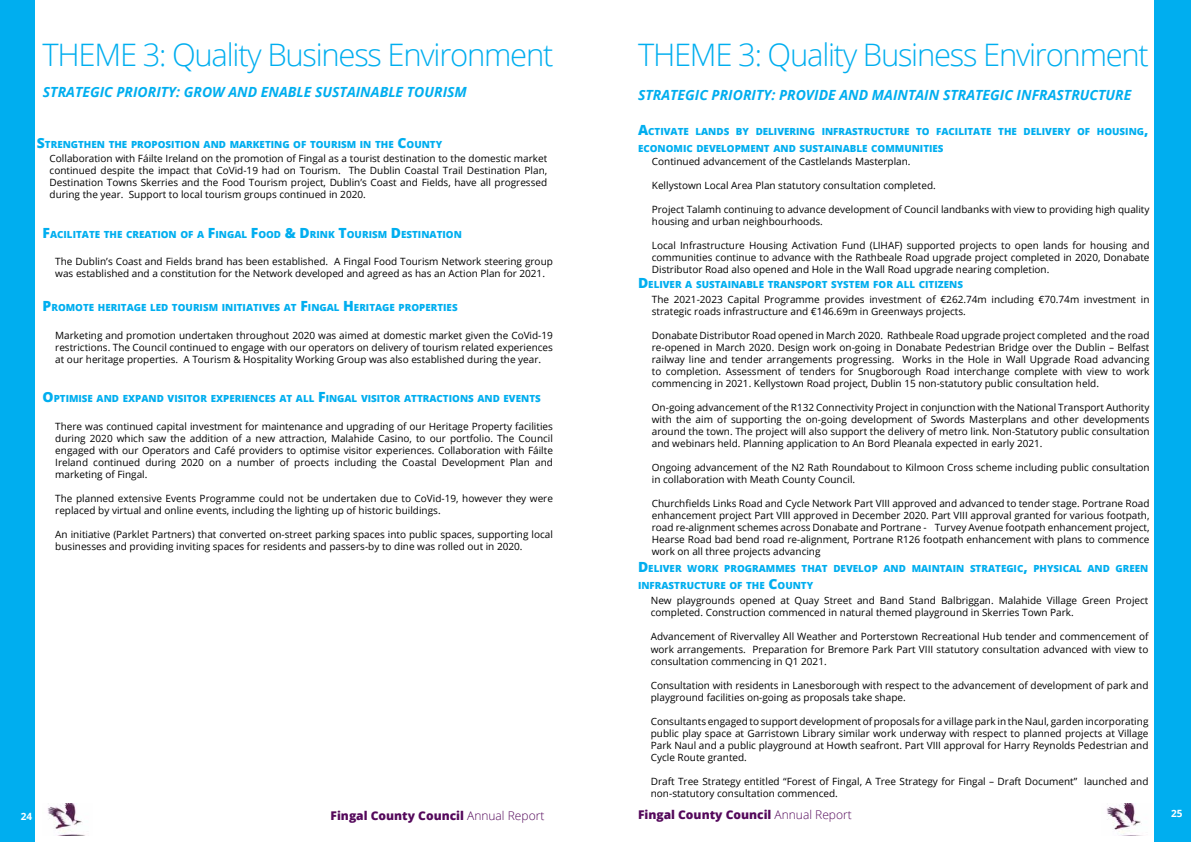
<style>
.page{position:relative;width:1191px;height:842px;background:#fff}
.page>*{position:absolute;margin:0;border:0;box-sizing:border-box;transform-origin:0 0}
.t1{font:300 31px "Open Sans";letter-spacing:-.04em;color:#00aeef}
.t2{font:italic 700 14px "Open Sans";color:#00aeef}
.t3{font:800 12px "Open Sans";color:#54085b}
.t4{font:10px/12px "Open Sans";color:#000;text-align:justify}
.t5{font:300 10px "Open Sans";color:#54075b}
.t6{font:700 10px "Open Sans";color:#fff}
.t7{font:800 9.8px/16.8px "Open Sans";color:#00aeef}
.s1{font-size:14px}
.s2{font-weight:300}
.s3{font-weight:700;color:#fff}
</style>
<div class="page">
<img style="left:1106px;top:803px;width:37px;height:33px">
<img style="left:47px;top:803px;width:38px;height:33px">
<div style="left:0;top:0;width:34px;height:842px;background:#00aeef"></div>
<div style="left:1154px;top:0;width:37px;height:842px;background:#00aeef"></div>
<h1 class="t1" style="left:43px;top:34px;width:512px">THEME 3: Quality Business Environment</h1>
<h2 class="t2" style="left:43px;top:82px;width:425px">STRATEGIC PRIORITY: GROW AND ENABLE SUSTAINABLE TOURISM</h2>
<p class="t7" style="left:37px;top:136px;width:407px"><span class="s1">S</span>TRENGTHEN THE PROPOSITION AND MARKETING OF TOURISM IN THE <span class="s1">C</span>OUNTY</p>
<p class="t4" style="left:50px;top:152px;width:499px">Collaboration with Fáilte Ireland on the promotion of Fingal as a tourist destination to the domestic market continued despite the impact that CoVid-19 had on Tourism. The Dublin Coastal Trail Destination Plan, Destination Towns Skerries and the Food Tourism project, Dublin’s Coast and Fields, have all progressed during the year. Support to local tourism groups continued in 2020.</p>
<p class="t7" style="left:43px;top:225px;width:421px"><span class="s1">F</span>ACILITATE THE CREATION OF A <span class="s1">F</span>INGAL <span class="s1">F</span>OOD <span class="s1">&amp; D</span> RINK <span class="s1">T</span>OURISM <span class="s1">D</span> ESTINATION</p>
<p class="t4" style="left:55px;top:255px;width:499px">The Dublin’s Coast and Fields brand has been established. A Fingal Food Tourism Network steering group was established and a constitution for the Network developed and agreed as has an Action Plan for 2021.</p>
<p class="t7" style="left:43px;top:299px;width:416px"><span class="s1">P</span>ROMOTE HERITAGE LED TOURISM INITIATIVES AT <span class="s1">F</span>INGAL <span class="s1">H</span> ERITAGE PROPERTIES</p>
<p class="t4" style="left:55px;top:329px;width:499px">Marketing and promotion undertaken throughout 2020 was aimed at domestic market given the CoVid-19 restrictions. The Council continued to engage with our operators on delivery of tourism related experiences at our heritage properties. A Tourism &amp; Hospitality Working Group was also established during the year.</p>
<p class="t7" style="left:43px;top:389px;width:500px"><span class="s1">O</span>PTIMISE AND EXPAND VISITOR EXPERIENCES AT ALL <span class="s1">F</span>INGAL VISITOR ATTRACTIONS AND EVENTS</p>
<p class="t4" style="left:55px;top:420px;width:499px">There was continued capital investment for maintenance and upgrading of our Heritage Property facilities during 2020 which saw the addition of a new attraction, Malahide Casino, to our portfolio. The Council engaged with our Operators and Café providers to optimise visitor experiences. Collaboration with Fáilte Ireland continued during 2020 on a number of proects including the Coastal Development Plan and marketing of Fingal.</p>
<p class="t4" style="left:55px;top:492px;width:499px">The planned extensive Events Programme could not be undertaken due to CoVid-19, however they were replaced by virtual and online events, including the lighting up of historic buildings.</p>
<p class="t4" style="left:55px;top:528px;width:499px">An initiative (Parklet Partners) that converted on-street parking spaces into public spaces, supporting local businesses and providing inviting spaces for residents and passers-by to dine was rolled out in 2020.</p>
<h1 class="t1" style="left:638px;top:34px;width:512px">THEME 3: Quality Business Environment</h1>
<h2 class="t2" style="left:638px;top:85px;width:495px">STRATEGIC PRIORITY: PROVIDE AND MAINTAIN STRATEGIC INFRASTRUCTURE</h2>
<p class="t7" style="left:638px;top:123px;width:512px"><span class="s1">A</span>CTIVATE LANDS BY DELIVERING INFRASTRUCTURE TO FACILITATE THE DELIVERY OF HOUSING<span class="s1">,<br></span>ECONOMIC DEVELOPMENT AND SUSTAINABLE COMMUNITIES</p>
<p class="t4" style="left:652px;top:155px;width:260px">Continued advancement of the Castlelands Masterplan.</p>
<p class="t4" style="left:652px;top:179px;width:285px">Kellystown Local Area Plan statutory consultation completed.</p>
<p class="t4" style="left:652px;top:203px;width:499px">Project Talamh continuing to advance development of Council landbanks with view to providing high quality housing and urban neighbourhoods.</p>
<p class="t4" style="left:652px;top:239px;width:499px">Local Infrastructure Housing Activation Fund (LIHAF) supported projects to open lands for housing and communities continue to advance with the Rathbeale Road upgrade project completed in 2020, Donabate Distributor Road also opened and Hole in the Wall Road upgrade nearing completion.</p>
<p class="t7" style="left:638px;top:275px;width:326px"><span class="s1">D</span> ELIVER A SUSTAINABLE TRANSPORT SYSTEM FOR ALL CITIZENS</p>
<p class="t4" style="left:652px;top:293px;width:499px">The 2021-2023 Capital Programme provides investment of €262.74m including €70.74m investment in strategic roads infrastructure and €146.69m in Greenways projects.</p>
<p class="t4" style="left:652px;top:329px;width:499px">Donabate Distributor Road opened in March 2020. Rathbeale Road upgrade project completed and the road re-opened in March 2020. Design work on-going in Donabate Pedestrian Bridge over the Dublin – Belfast railway line and tender arrangements progressing. Works in the Hole in Wall Upgrade Road advancing to completion. Assessment of tenders for Snugborough Road interchange complete with view to work commencing in 2021. Kellystown Road project, Dublin 15 non-statutory public consultation held.</p>
<p class="t4" style="left:652px;top:401px;width:499px">On-going advancement of the R132 Connectivity Project in conjunction with the National Transport Authority with the aim of supporting the on-going development of Swords Masterplans and other developments around the town. The project will also support the delivery of metro link. Non-Statutory public consultation and webinars held. Planning application to An Bord Pleanala expected in early 2021.</p>
<p class="t4" style="left:652px;top:461px;width:499px">Ongoing advancement of the N2 Rath Roundabout to Kilmoon Cross scheme including public consultation in collaboration with Meath County Council.</p>
<p class="t4" style="left:652px;top:497px;width:499px">Churchfields Links Road and Cycle Network Part VIII approved and advanced to tender stage. Portrane Road enhancement project Part VIII approved in December 2020. Part VIII approval granted for various footpath, road re-alignment schemes across Donabate and Portrane - Turvey Avenue footpath enhancement project, Hearse Road bad bend road re-alignment, Portrane R126 footpath enhancement with plans to commence work on all three projects advancing</p>
<p class="t7" style="left:638px;top:559px;width:512px"><span class="s1">D</span> ELIVER WORK PROGRAMMES THAT DEVELOP AND MAINTAIN STRATEGIC<span class="s1">,</span> PHYSICAL AND GREEN<br>INFRASTRUCTURE OF THE <span class="s1">C</span>OUNTY</p>
<p class="t4" style="left:651px;top:595px;width:499px">New playgrounds opened at Quay Street and Band Stand Balbriggan. Malahide Village Green Project completed. Construction commenced in natural themed playground in Skerries Town Park.</p>
<p class="t4" style="left:651px;top:631px;width:499px">Advancement of Rivervalley All Weather and Porterstown Recreational Hub tender and commencement of work arrangements. Preparation for Bremore Park Part VIII statutory consultation advanced with view to consultation commencing in Q1 2021.</p>
<p class="t4" style="left:651px;top:679px;width:499px">Consultation with residents in Lanesborough with respect to the advancement of development of park and playground facilities on-going as proposals take shape.</p>
<p class="t4" style="left:651px;top:715px;width:499px">Consultants engaged to support development of proposals for a village park in the Naul, garden incorporating public play space at Garristown Library similar work underway with respect to planned projects at Village Park Naul and a public playground at Howth seafront. Part VIII approval for Harry Reynolds Pedestrian and Cycle Route granted.</p>
<p class="t4" style="left:651px;top:775px;width:499px">Draft Tree Strategy entitled “Forest of Fingal, A Tree Strategy for Fingal – Draft Document” launched and non-statutory consultation commenced.</p>
<p class="t6" style="left:21px;top:809px;width:13px">24</p>
<p class="t3" style="left:330px;top:806px;width:215px">Fingal County Council <span class="s2">Annual Report</span></p>
<p class="t3" style="left:638px;top:805px;width:215px">Fingal County Council <span class="s2">Annual Report</span></p>
<p class="t5" style="left:1158px;top:806px;width:26px">25 <span class="s3">25</span></p>
</div>
